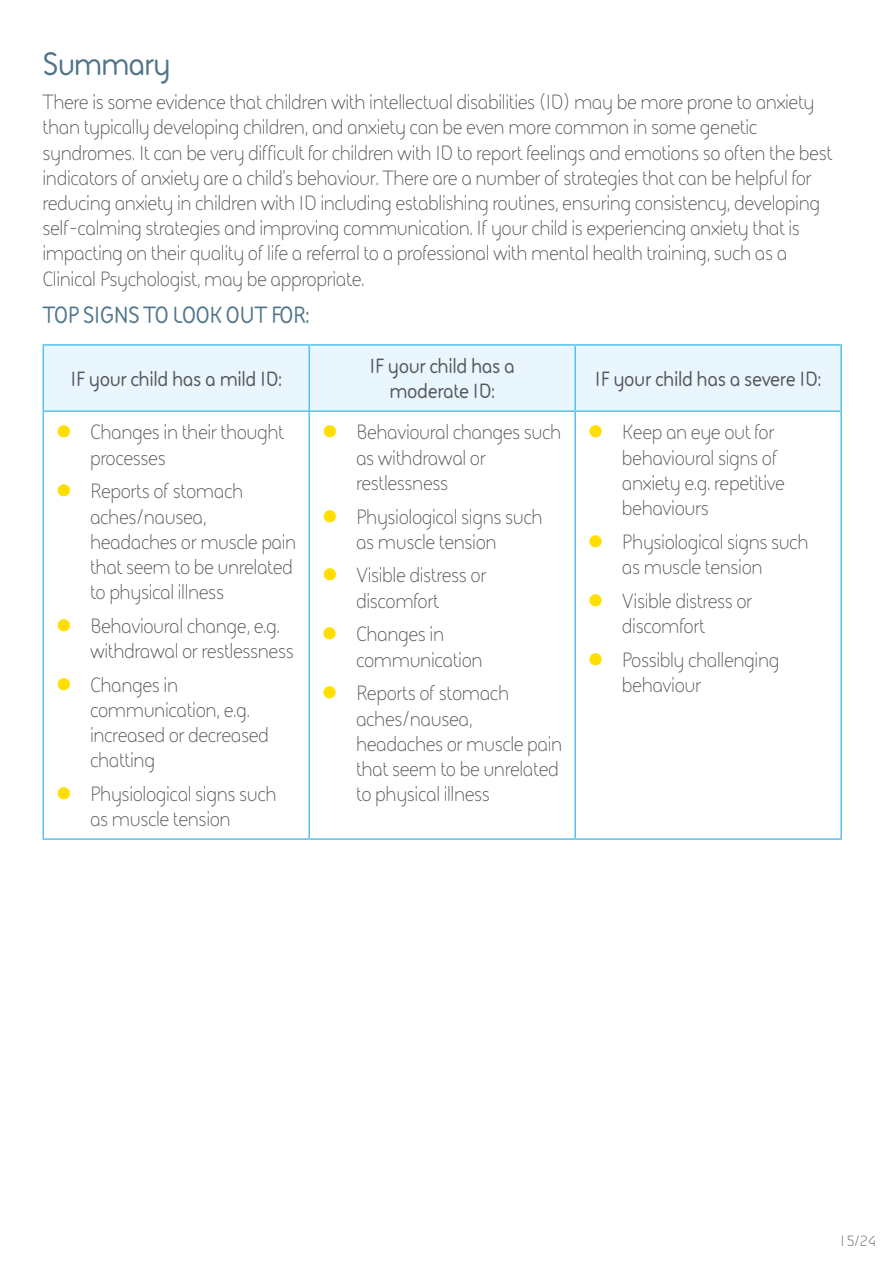
<style>
.page{position:relative;width:893px;height:1263px;background:#fff}
.page>*{position:absolute;margin:0;border:0;box-sizing:border-box;transform-origin:0 0}
.t1{font:700 33px "FS Sophie";letter-spacing:-.04em;color:#50758b}
.t2{font:700 24px "FS Sophie";letter-spacing:-.04em;color:#50758b}
.t3{font:21px/25.2px "FS Sophie";letter-spacing:-.02em;color:#56575b}
.t4{font:700 21px/25.2px "FS Sophie";letter-spacing:-.02em;color:#56575b;text-align:center}
.t5{font:15px "FS Sophie";color:#56575b}
</style>
<div class="page">
<div style="left:44px;top:346px;width:796px;height:64px;background:#eaf6fe"></div>
<hr style="left:308px;top:346px;width:2px;height:64px;background:#57c1ea">
<hr style="left:574px;top:346px;width:2px;height:64px;background:#57c1ea">
<hr style="left:43px;top:412px;width:1px;height:426px;background:#57c1ea">
<hr style="left:308px;top:412px;width:2px;height:426px;background:#57c1ea">
<hr style="left:574px;top:412px;width:2px;height:426px;background:#57c1ea">
<hr style="left:840px;top:412px;width:2px;height:426px;background:#57c1ea">
<hr style="left:43px;top:838px;width:266px;height:2px;background:#57c1ea">
<hr style="left:309px;top:838px;width:266px;height:2px;background:#57c1ea">
<hr style="left:575px;top:838px;width:267px;height:2px;background:#57c1ea">
<hr style="left:43px;top:344px;width:266px;height:2px;background:#57c1ea">
<hr style="left:43px;top:346px;width:1px;height:64px;background:#57c1ea">
<hr style="left:309px;top:344px;width:266px;height:2px;background:#57c1ea">
<hr style="left:575px;top:344px;width:267px;height:2px;background:#57c1ea">
<hr style="left:840px;top:346px;width:2px;height:64px;background:#57c1ea">
<hr style="left:43px;top:410px;width:266px;height:2px;background:#57c1ea">
<hr style="left:309px;top:410px;width:266px;height:2px;background:#57c1ea">
<hr style="left:575px;top:410px;width:267px;height:2px;background:#57c1ea">
<h1 class="t1" style="left:43px;top:41px;width:130px">Summary</h1>
<p class="t3" style="left:43px;top:89px;width:791px">There is some evidence that children with intellectual disabilities (ID) may be more prone to anxiety than typically developing children, and anxiety can be even more common in some genetic syndromes. It can be very difficult for children with ID to report feelings and emotions so often the best indicators of anxiety are a child’s behaviour. There are a number of strategies that can be helpful for reducing anxiety in children with ID including establishing routines, ensuring consistency, developing self-calming strategies and improving communication. If your child is experiencing anxiety that is impacting on their quality of life a referral to a professional with mental health training, such as a Clinical Psychologist, may be appropriate.</p>
<p class="t2" style="left:43px;top:298px;width:269px">TOP SIGNS TO LOOK OUT FOR:</p>
<p class="t4" style="left:70px;top:365px;width:213px">IF your child has a mild ID:</p>
<p class="t3" style="left:90px;top:419px;width:196px">Changes in their thought processes</p>
<p class="t3" style="left:90px;top:478px;width:208px">Reports of stomach aches/nausea, headaches or muscle pain that seem to be unrelated to physical illness</p>
<p class="t3" style="left:90px;top:613px;width:205px">Behavioural change, e.g. withdrawal or restlessness</p>
<p class="t3" style="left:90px;top:672px;width:180px">Changes in communication, e.g. increased or decreased chatting</p>
<p class="t3" style="left:90px;top:781px;width:188px">Physiological signs such as muscle tension</p>
<p class="t4" style="left:369px;top:352px;width:147px">IF your child has a moderate ID:</p>
<p class="t3" style="left:356px;top:419px;width:207px">Behavioural changes such as withdrawal or restlessness</p>
<p class="t3" style="left:356px;top:503px;width:188px">Physiological signs such as muscle tension</p>
<p class="t3" style="left:356px;top:562px;width:132px">Visible distress or discomfort</p>
<p class="t3" style="left:356px;top:621px;width:128px">Changes in communication</p>
<p class="t3" style="left:356px;top:680px;width:208px">Reports of stomach aches/nausea, headaches or muscle pain that seem to be unrelated to physical illness</p>
<p class="t4" style="left:595px;top:365px;width:228px">IF your child has a severe ID:</p>
<p class="t3" style="left:622px;top:419px;width:165px">Keep an eye out for behavioural signs of anxiety e.g. repetitive behaviours</p>
<p class="t3" style="left:622px;top:529px;width:188px">Physiological signs such as muscle tension</p>
<p class="t3" style="left:622px;top:587px;width:132px">Visible distress or discomfort</p>
<p class="t3" style="left:622px;top:646px;width:159px">Possibly challenging behaviour</p>
<p class="t5" style="left:838px;top:1231px;width:39px">15/24</p>
</div>
